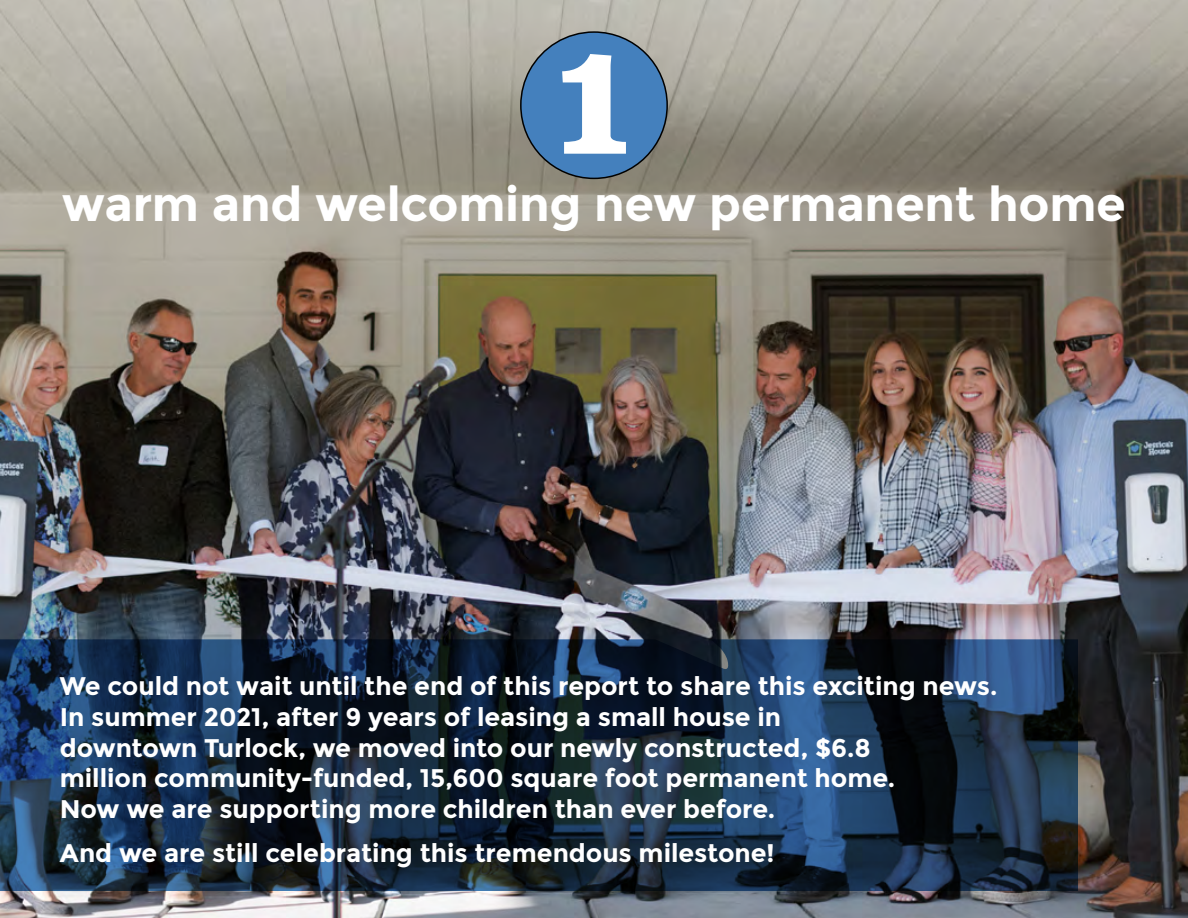
<style>
.page{position:relative;width:1188px;height:918px;background:#fff}
.page>*{position:absolute;margin:0;border:0;box-sizing:border-box;transform-origin:0 0}
.t1{font:700 145.35px "Superclarendon";color:#fff}
.t2{font:700 48px "Montserrat";letter-spacing:-.005em;color:#fff}
.t3{font:700 25.5px/30.6px "Montserrat";color:#fff}
</style>
<div class="page">
<img style="left:0;top:0;width:1188px;height:918px">
<svg style="left:0;top:639px;width:1078px;height:252px"></svg>
<svg style="left:519px;top:31px;width:150px;height:149px"></svg>
<h1 class="t1" style="left:554px;top:-7px;width:81px">1</h1>
<h2 class="t2" style="left:62px;top:175px;width:1066px">warm and welcoming new permanent home</h2>
<p class="t3" style="left:60px;top:671px;width:939px">We could not wait until the end of this report to share this exciting news.<br>In summer 2021, after 9 years of leasing a small house in<br>downtown Turlock, we moved into our newly constructed, $6.8<br>million community-funded, 15,600 square foot permanent home.<br>Now we are supporting more children than ever before.</p>
<p class="t3" style="left:60px;top:838px;width:716px">And we are still celebrating this tremendous milestone!</p>
</div>
